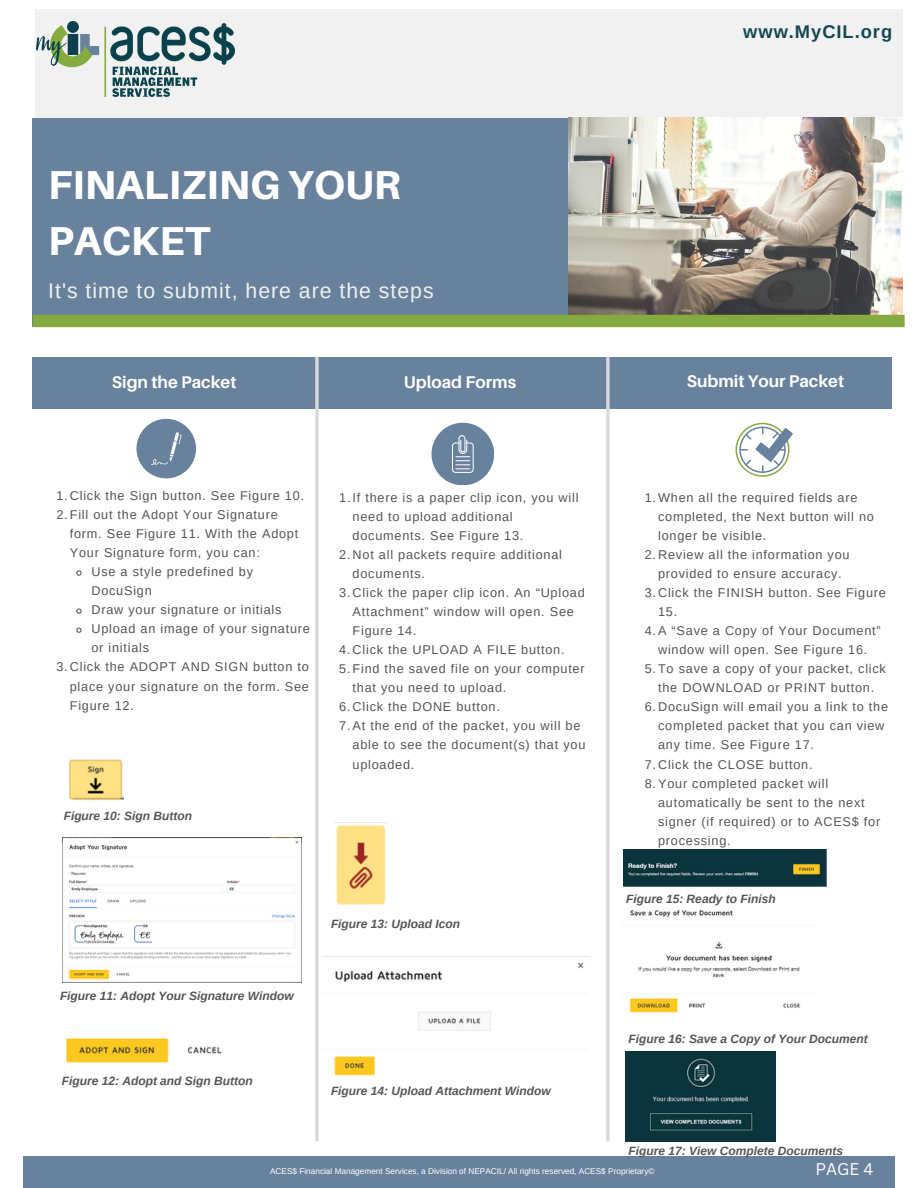
<style>
.page{position:relative;width:918px;height:1188px;background:#fff}
.page>*{position:absolute;margin:0;border:0;box-sizing:border-box;transform-origin:0 0}
.t1{font:800 40.35px/56.2px "Aileron";color:#fff}
.t2{font:21.3px "Arimo";letter-spacing:.045em;color:#f1f1f1}
.t3{font:700 18.3px "Arimo";letter-spacing:.05em;color:#134752}
.t4{font:700 16.95px "Aileron";color:#fff}
.t5{font:16.5px "Canva Sans";color:#fff}
.t6{font:12.75px/19px "Arimo";letter-spacing:.06em;color:#545454}
.t7{font:italic 700 12px "Arimo";color:#555}
.t8{font:8.25px "Arimo";color:#fff}
</style>
<div class="page">
<div style="left:33px;top:357px;width:859px;height:52px;background:#68829d"></div>
<svg style="left:315px;top:357px;width:4px;height:784px;fill:#d9d9d9"></svg>
<svg style="left:606px;top:357px;width:4px;height:784px;fill:#d9d9d9"></svg>
<svg style="left:736px;top:423px;width:57px;height:54px"></svg>
<div style="left:23px;top:1156px;width:872px;height:32px;background:#68829d"></div>
<svg style="left:432px;top:423px;width:61px;height:62px"></svg>
<div style="left:136px;top:419px;width:60px;height:59px;background:#68829d;border-radius:50%"></div>
<svg style="left:151px;top:432px;width:31px;height:33px"></svg>
<img style="left:626px;top:1051px;width:149px;height:90px">
<div style="left:33px;top:118px;width:536px;height:208px;background:#68829d"></div>
<div style="left:35px;top:10px;width:867px;height:108px;background:#f1f1f1"></div>
<img style="left:36px;top:22px;width:198px;height:75px">
<img style="left:569px;top:118px;width:334px;height:197px">
<div style="left:33px;top:315px;width:872px;height:12px;background:#85aa3f"></div>
<img style="left:68px;top:759px;width:55px;height:41px">
<img style="left:62px;top:837px;width:240px;height:146px">
<img style="left:66px;top:1038px;width:156px;height:25px">
<img style="left:336px;top:825px;width:50px;height:80px">
<img style="left:334px;top:962px;width:250px;height:114px">
<img style="left:623px;top:849px;width:204px;height:37px">
<img style="left:629px;top:910px;width:172px;height:103px">
<svg style="left:76px;top:570px;width:6px;height:6px"></svg>
<svg style="left:76px;top:608px;width:6px;height:6px"></svg>
<svg style="left:76px;top:627px;width:6px;height:6px"></svg>
<p class="t1" style="left:48px;top:156px;width:354px">FINALIZING YOUR<br>PACKET</p>
<p class="t2" style="left:48px;top:278px;width:387px">It's time to submit, here are the steps</p>
<p class="t3" style="left:743px;top:21px;width:150px">www.MyCIL.org</p>
<p class="t4" style="left:112px;top:372px;width:126px">Sign the Packet</p>
<p class="t4" style="left:404px;top:372px;width:114px">Upload Forms</p>
<p class="t4" style="left:687px;top:371px;width:159px">Submit Your Packet</p>
<p class="t6" style="left:56px;top:486px;width:249px">1.Click the Sign button. See Figure 10.</p>
<p class="t6" style="left:70px;top:505px;width:230px;text-indent:-13px">2.Fill out the Adopt Your Signature form. See Figure 11. With the Adopt<br>Your Signature form, you can:</p>
<p class="t6" style="left:91px;top:562px;width:163px">Use a style predefined by<br>DocuSign</p>
<p class="t6" style="left:91px;top:600px;width:192px">Draw your signature or initials</p>
<p class="t6" style="left:91px;top:619px;width:220px">Upload an image of your signature or initials</p>
<p class="t6" style="left:70px;top:658px;width:241px;text-align:justify;text-indent:-13px">3.Click the ADOPT AND SIGN button to place your signature on the form. See Figure 12.</p>
<p class="t7" style="left:64px;top:809px;width:130px">Figure 10: Sign Button</p>
<p class="t6" style="left:353px;top:488px;width:227px;text-indent:-13px">1.If there is a paper clip icon, you will need to upload additional documents. See Figure 13.</p>
<p class="t6" style="left:353px;top:545px;width:211px;text-indent:-13px">2.Not all packets require additional documents.</p>
<p class="t6" style="left:353px;top:583px;width:234px;text-indent:-13px">3.Click the paper clip icon. An “Upload<br>Attachment” window will open. See<br>Figure 14.</p>
<p class="t6" style="left:339px;top:640px;width:227px">4.Click the UPLOAD A FILE button.</p>
<p class="t6" style="left:353px;top:659px;width:234px;text-indent:-13px">5.Find the saved file on your computer that you need to upload.</p>
<p class="t6" style="left:339px;top:697px;width:162px">6.Click the DONE button.</p>
<p class="t6" style="left:353px;top:716px;width:234px;text-indent:-13px">7.At the end of the packet, you will be able to see the document(s) that you uploaded.</p>
<p class="t7" style="left:60px;top:989px;width:235px">Figure 11: Adopt Your Signature Window</p>
<p class="t7" style="left:62px;top:1074px;width:193px">Figure 12: Adopt and Sign Button</p>
<p class="t7" style="left:331px;top:917px;width:131px">Figure 13: Upload Icon</p>
<p class="t7" style="left:331px;top:1084px;width:221px">Figure 14: Upload Attachment Window</p>
<p class="t6" style="left:658px;top:488px;width:217px;text-indent:-13px">1.When all the required fields are completed, the Next button will no longer be visible.</p>
<p class="t6" style="left:645px;top:545px;width:206px;text-align:center">2.Review all the information you provided to ensure accuracy.</p>
<p class="t6" style="left:658px;top:583px;width:229px;text-indent:-13px">3.Click the FINISH button. See Figure<br>15.</p>
<p class="t6" style="left:645px;top:621px;width:238px;text-align:center">4.A “Save a Copy of Your Document” window will open. See Figure 16.</p>
<p class="t6" style="left:645px;top:659px;width:243px;text-align:center">5.To save a copy of your packet, click the DOWNLOAD or PRINT button.</p>
<p class="t6" style="left:658px;top:697px;width:232px;text-indent:-13px">6.DocuSign will email you a link to the completed packet that you can view any time. See Figure 17.</p>
<p class="t6" style="left:645px;top:755px;width:169px">7.Click the CLOSE button.</p>
<p class="t6" style="left:658px;top:774px;width:224px;text-indent:-13px">8.Your completed packet will automatically be sent to the next signer (if required) or to ACES$ for processing.</p>
<p class="t7" style="left:626px;top:892px;width:151px">Figure 15: Ready to Finish</p>
<p class="t7" style="left:629px;top:1032px;width:241px">Figure 16: Save a Copy of Your Document</p>
<p class="t7" style="left:629px;top:1144px;width:216px">Figure 17: View Complete Documents</p>
<p class="t8" style="left:270px;top:1167px;width:386px">ACES$ Financial Management Services, a Division of NEPACIL/ All rights reserved, ACES$ Proprietary©</p>
<p class="t5" style="left:816px;top:1158px;width:59px">PAGE 4</p>
</div>
